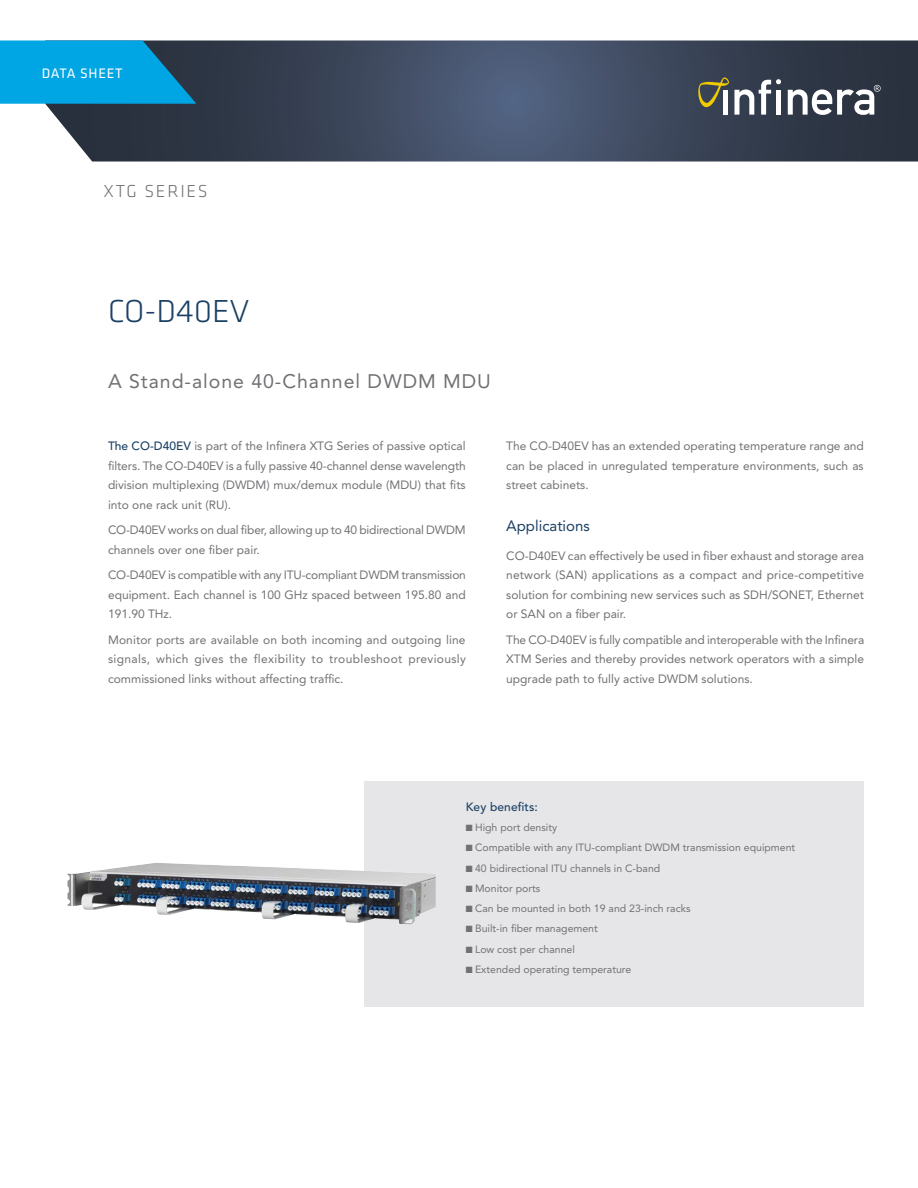
<style>
.page{position:relative;width:918px;height:1188px;background:#fff}
.page>*{position:absolute;margin:0;border:0;box-sizing:border-box;transform-origin:0 0}
.t1{font:300 33px "Klavika";color:#1b4064}
.t2{font:19.5px "Avenir LT Std";letter-spacing:.05em;color:#717074}
.t3{font:300 18px "Klavika";letter-spacing:.1em;color:#717074}
.t4{font:15px "Avenir LT Std";color:#1b4064}
.t5{font:14.25px "Klavika";letter-spacing:.05em;color:#fff}
.t6{font:12px/19.5px "Avenir LT Std";color:#717074;text-align:justify}
.t7{font:500 12px "Avenir LT Std";letter-spacing:.01em;color:#1b4064}
.t8{font:10.5px "Avenir LT Std";color:#717074}
.s1{font-weight:500;color:#1b4064}
</style>
<div class="page">
<div style="left:364px;top:781px;width:500px;height:225px;background:#e6e6e8"></div>
<svg style="left:45px;top:40px;width:873px;height:122px"></svg>
<svg style="left:0;top:40px;width:196px;height:64px"></svg>
<img style="left:68px;top:863px;width:368px;height:61px">
<svg style="left:788px;top:85px;width:93px;height:30px"></svg>
<svg style="left:698px;top:77px;width:83px;height:38px"></svg>
<p class="t5" style="left:42px;top:64px;width:83px">DATA SHEET</p>
<h3 class="t3" style="left:104px;top:180px;width:106px">XTG SERIES</h3>
<h1 class="t1" style="left:108px;top:291px;width:143px">CO-D40EV</h1>
<h2 class="t2" style="left:108px;top:370px;width:385px">A Stand-alone 40-Channel DWDM MDU</h2>
<p class="t6" style="left:108px;top:436px;width:359px"><span class="s1">The CO-D40EV</span> is part of the Infinera XTG Series of passive optical filters. The CO-D40EV is a fully passive 40-channel dense wavelength division multiplexing (DWDM) mux/demux module (MDU) that fits into one rack unit (RU).</p>
<p class="t6" style="left:108px;top:520px;width:359px">CO-D40EV works on dual fiber, allowing up to 40 bidirectional DWDM channels over one fiber pair.</p>
<p class="t6" style="left:108px;top:565px;width:359px">CO-D40EV is compatible with any ITU-compliant DWDM transmission equipment. Each channel is 100 GHz spaced between 195.80 and 191.90 THz.</p>
<p class="t6" style="left:108px;top:630px;width:360px">Monitor ports are available on both incoming and outgoing line signals, which gives the flexibility to troubleshoot previously commissioned links without affecting traffic.</p>
<p class="t6" style="left:506px;top:436px;width:359px">The CO-D40EV has an extended operating temperature range and can be placed in unregulated temperature environments, such as street cabinets.</p>
<p class="t4" style="left:506px;top:517px;width:85px">Applications</p>
<p class="t6" style="left:506px;top:546px;width:359px">CO-D40EV can effectively be used in fiber exhaust and storage area network (SAN) applications as a compact and price-competitive solution for combining new services such as SDH/SONET, Ethernet or SAN on a fiber pair.</p>
<p class="t6" style="left:506px;top:630px;width:359px">The CO-D40EV is fully compatible and interoperable with the Infinera XTM Series and thereby provides network operators with a simple upgrade path to fully active DWDM solutions.</p>
<p class="t7" style="left:466px;top:800px;width:74px">Key benefits:</p>
<p class="t8" style="left:466px;top:821px;width:93px">■ High port density</p>
<p class="t8" style="left:466px;top:842px;width:331px">■ Compatible with any ITU-compliant DWDM transmission equipment</p>
<p class="t8" style="left:466px;top:862px;width:196px">■ 40 bidirectional ITU channels in C-band</p>
<p class="t8" style="left:466px;top:882px;width:76px">■ Monitor ports</p>
<p class="t8" style="left:466px;top:902px;width:226px">■ Can be mounted in both 19 and 23-inch racks</p>
<p class="t8" style="left:466px;top:923px;width:134px">■ Built-in fiber management</p>
<p class="t8" style="left:466px;top:943px;width:111px">■ Low cost per channel</p>
<p class="t8" style="left:466px;top:963px;width:167px">■ Extended operating temperature</p>
</div>
